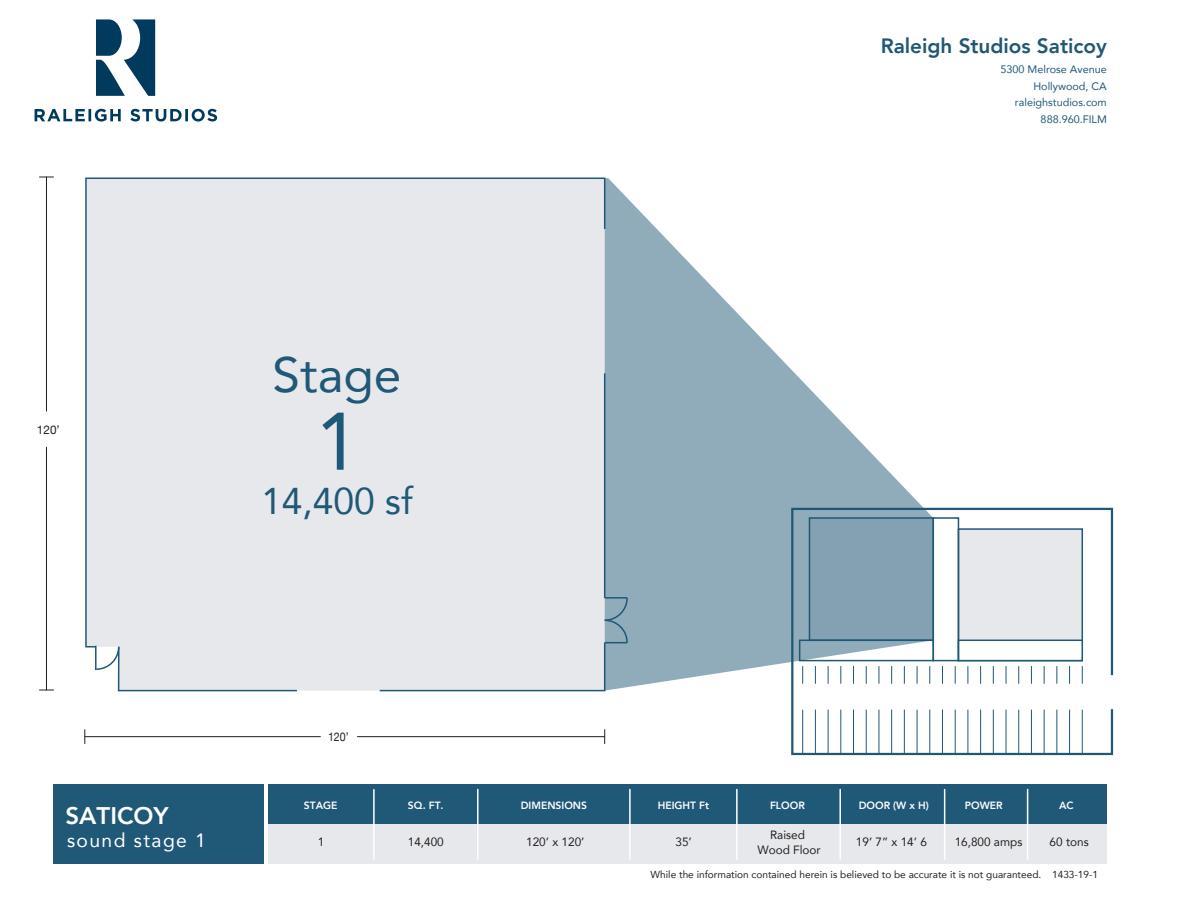
<style>
.page{position:relative;width:1188px;height:918px;background:#fff}
.page>*{position:absolute;margin:0;border:0;box-sizing:border-box;transform-origin:0 0}
.t1{font:80.7px "Avenir";color:#205877}
.t2{font:49.65px "Avenir";color:#205877}
.t3{font:37.2px "Avenir";color:#205877}
.t4{font:800 24px "Avenir";color:#fff}
.t5{font:800 20.7px "Avenir";color:#215776}
.t6{font:19.2px "Avenir";letter-spacing:.075em;color:#fff}
.t7{font:12px/15px "Avenir";color:#231f20;text-align:center}
.t8{font:12px "Helvetica Neue";color:#231f20;scale:.89 1}
.t9{font:12px "Helvetica Neue";color:#231f20}
.t10{font:10.8px/16.5px "Avenir";color:#215776;text-align:right}
.t11{font:800 10.5px "Avenir";color:#fff}
.t12{font:10.05px "Avenir";color:#231f20}
</style>
<div class="page">
<div style="left:85px;top:177px;width:521px;height:471px;background:#e7e8ec"></div>
<svg style="left:95px;top:645px;width:203px;height:47px;background:#e0e4e8"></svg>
<div style="left:378px;top:596px;width:228px;height:96px;background:#e7e8ec"></div>
<svg style="left:791px;top:507px;width:323px;height:249px"></svg>
<div style="left:269px;top:785px;width:838px;height:79px;background:#e7e8ec"></div>
<div style="left:269px;top:785px;width:838px;height:39px;background:#205877"></div>
<div style="left:53px;top:785px;width:211px;height:79px;background:#205877"></div>
<hr style="left:629px;top:789px;width:2px;height:71px;background:#fff">
<hr style="left:373px;top:789px;width:2px;height:71px;background:#fff">
<hr style="left:1027px;top:789px;width:1px;height:71px;background:#fff">
<hr style="left:839px;top:789px;width:2px;height:71px;background:#fff">
<hr style="left:944px;top:789px;width:1px;height:71px;background:#fff">
<hr style="left:736px;top:789px;width:2px;height:71px;background:#fff">
<hr style="left:477px;top:789px;width:2px;height:71px;background:#fff">
<svg style="left:605px;top:178px;width:328px;height:513px;fill:#90abba"></svg>
<hr style="left:85px;top:736px;width:235px;height:1px;background:#231f20">
<svg style="left:84px;top:730px;width:1px;height:14px"></svg>
<hr style="left:357px;top:736px;width:248px;height:1px;background:#231f20">
<svg style="left:604px;top:730px;width:1px;height:14px"></svg>
<hr style="left:46px;top:177px;width:1px;height:234px;background:#231f20">
<svg style="left:39px;top:177px;width:14px;height:1px"></svg>
<hr style="left:46px;top:447px;width:1px;height:243px;background:#231f20">
<svg style="left:39px;top:690px;width:14px;height:1px"></svg>
<svg style="left:96px;top:19px;width:59px;height:77px"></svg>
<svg style="left:35px;top:109px;width:182px;height:13px"></svg>
<h3 class="t5" style="left:881px;top:30px;width:228px">Raleigh Studios Saticoy</h3>
<p class="t10" style="left:1001px;top:61px;width:108px">5300 Melrose Avenue<br>Hollywood, CA raleighstudios.com<br>888.960.FILM</p>
<p class="t9" style="left:37px;top:421px;width:24px">120’</p>
<h2 class="t2" style="left:273px;top:335px;width:130px">Stage</h2>
<h1 class="t1" style="left:315px;top:377px;width:46px">1</h1>
<h3 class="t3" style="left:261px;top:472px;width:153px">14,400 sf</h3>
<h3 class="t4" style="left:66px;top:797px;width:105px">SATICOY</h3>
<h3 class="t6" style="left:67px;top:825px;width:140px">sound stage 1</h3>
<p class="t8" style="left:328px;top:728px;width:25px">120’</p>
<p class="t11" style="left:408px;top:797px;width:37px">SQ. FT.</p>
<p class="t7" style="left:408px;top:834px;width:38px">14,400</p>
<p class="t7" style="left:526px;top:834px;width:60px">120’ x 120’</p>
<p class="t11" style="left:304px;top:797px;width:35px">STAGE</p>
<p class="t11" style="left:521px;top:797px;width:68px">DIMENSIONS</p>
<p class="t7" style="left:318px;top:834px;width:8px">1</p>
<p class="t11" style="left:770px;top:797px;width:36px">FLOOR</p>
<p class="t11" style="left:859px;top:797px;width:72px">DOOR (W x H)</p>
<p class="t11" style="left:965px;top:797px;width:39px">POWER</p>
<p class="t11" style="left:658px;top:797px;width:53px">HEIGHT Ft</p>
<p class="t11" style="left:1059px;top:797px;width:16px">AC</p>
<p class="t7" style="left:676px;top:834px;width:18px">35’</p>
<p class="t7" style="left:856px;top:834px;width:72px">19’ 7” x 14’ 6</p>
<p class="t7" style="left:955px;top:834px;width:69px">16,800 amps</p>
<p class="t7" style="left:757px;top:827px;width:65px">Raised<br>Wood Floor</p>
<p class="t7" style="left:1050px;top:834px;width:41px">60 tons</p>
<p class="t12" style="left:651px;top:866px;width:449px">While the information contained herein is believed to be accurate it is not guaranteed. 1433-19-1</p>
</div>
